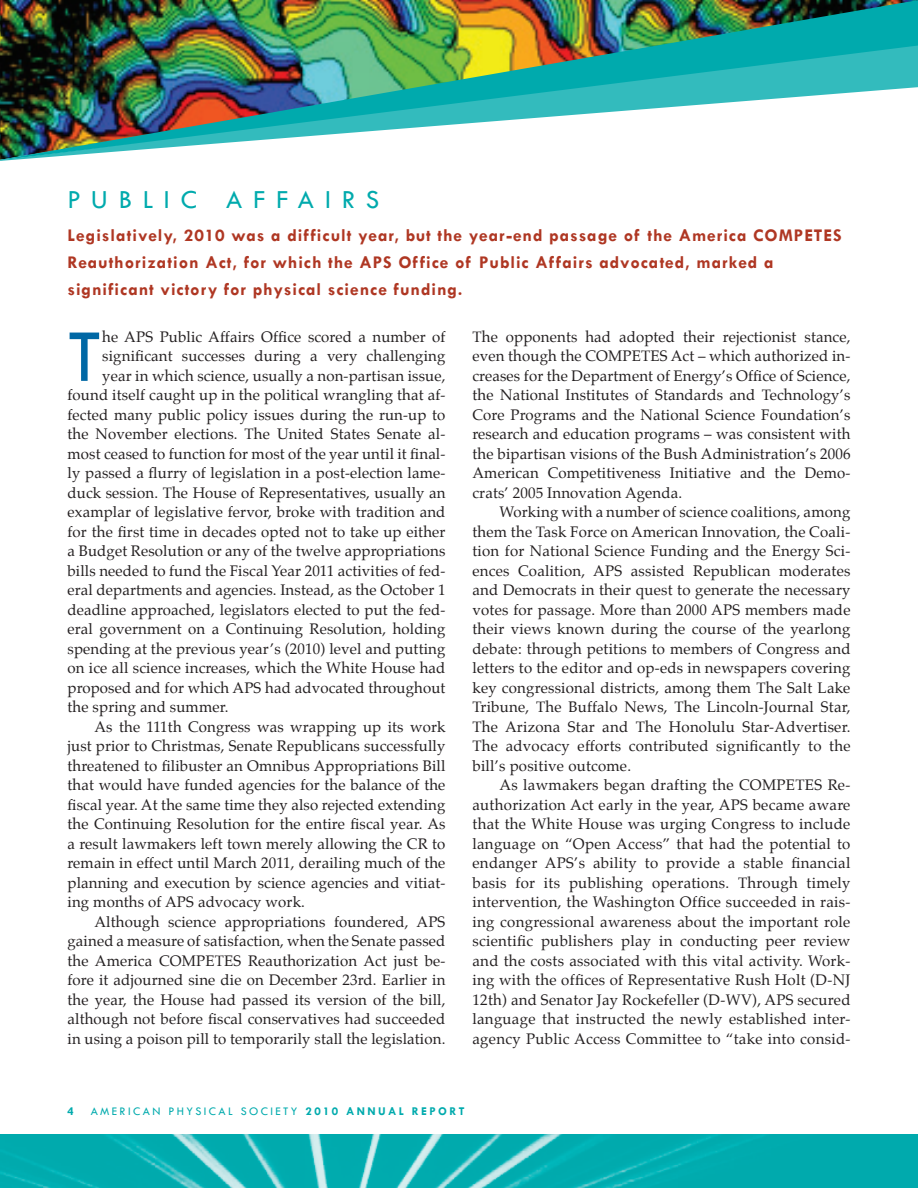
<style>
.page{position:relative;width:918px;height:1188px;background:#fff}
.page>*{position:absolute;margin:0;border:0;box-sizing:border-box;transform-origin:0 0}
.t1{font:77.7px "Tw Cen";color:#0068a5}
.t2{font:27px "Tw Cen";letter-spacing:.405em;color:#00aaad}
.t3{font:700 18px/27px "Tw Cen";letter-spacing:.05em;color:#af3723}
.t4{font:15px "Palatino";letter-spacing:.01em;color:#231f20}
.t5{font:12px "Tw Cen";letter-spacing:.2em;color:#00aaad}
.t6{font:700 12px "Tw Cen";color:#00aaad}
.s1{font-weight:700}
</style>
<div class="page">
<img style="left:0;top:1134px;width:918px;height:54px">
<img style="left:0;top:0;width:918px;height:41px">
<img style="left:0;top:41px;width:918px;height:120px">
<p class="t2" style="left:68px;top:183px;width:46px">P UBLIC</p>
<p class="t2" style="left:226px;top:183px;width:117px">AFFAIRS</p>
<p class="t3" style="left:68px;top:222px;width:776px">Legislatively, 2010 was a difficult year, but the year-end passage of the America COMPETES<br>Reauthorization Act, for which the APS Office of Public Affairs advocated, marked a significant victory for physical science funding.</p>
<p class="t1" style="left:68px;top:310px;width:31px">T</p>
<p class="t4" style="left:102px;top:324px;width:345px">he APS Public Affairs Office scored a number of</p>
<p class="t4" style="left:473px;top:324px;width:379px">The opponents had adopted their rejectionist stance,</p>
<p class="t4" style="left:473px;top:344px;width:379px">even though the COMPETES Act – which authorized in-</p>
<p class="t4" style="left:473px;top:363px;width:379px">creases for the Department of Energy’s Office of Science,</p>
<p class="t4" style="left:473px;top:383px;width:379px">the National Institutes of Standards and Technology’s</p>
<p class="t4" style="left:473px;top:402px;width:380px">Core Programs and the National Science Foundation’s</p>
<p class="t4" style="left:473px;top:422px;width:380px">research and education programs – was consistent with</p>
<p class="t4" style="left:473px;top:441px;width:380px">the bipartisan visions of the Bush Administration’s 2006</p>
<p class="t4" style="left:473px;top:461px;width:380px">American Competitiveness Initiative and the Demo-</p>
<p class="t4" style="left:473px;top:480px;width:211px">crats’ 2005 Innovation Agenda.</p>
<p class="t4" style="left:500px;top:500px;width:353px">Working with a number of science coalitions, among</p>
<p class="t4" style="left:473px;top:519px;width:379px">them the Task Force on American Innovation, the Coali-</p>
<p class="t4" style="left:473px;top:539px;width:379px">tion for National Science Funding and the Energy Sci-</p>
<p class="t4" style="left:473px;top:558px;width:379px">ences Coalition, APS assisted Republican moderates</p>
<p class="t4" style="left:473px;top:578px;width:379px">and Democrats in their quest to generate the necessary</p>
<p class="t4" style="left:473px;top:597px;width:380px">votes for passage. More than 2000 APS members made</p>
<p class="t4" style="left:473px;top:617px;width:380px">their views known during the course of the yearlong</p>
<p class="t4" style="left:473px;top:636px;width:380px">debate: through petitions to members of Congress and</p>
<p class="t4" style="left:473px;top:656px;width:379px">letters to the editor and op-eds in newspapers covering</p>
<p class="t4" style="left:473px;top:675px;width:379px">key congressional districts, among them The Salt Lake</p>
<p class="t4" style="left:473px;top:695px;width:380px">Tribune, The Buffalo News, The Lincoln-Journal Star,</p>
<p class="t4" style="left:473px;top:714px;width:380px">The Arizona Star and The Honolulu Star-Advertiser.</p>
<p class="t4" style="left:473px;top:734px;width:380px">The advocacy efforts contributed significantly to the</p>
<p class="t4" style="left:473px;top:753px;width:160px">bill’s positive outcome.</p>
<p class="t4" style="left:500px;top:773px;width:352px">As lawmakers began drafting the COMPETES Re-</p>
<p class="t4" style="left:473px;top:792px;width:380px">authorization Act early in the year, APS became aware</p>
<p class="t4" style="left:473px;top:812px;width:379px">that the White House was urging Congress to include</p>
<p class="t4" style="left:473px;top:831px;width:379px">language on “Open Access” that had the potential to</p>
<p class="t4" style="left:473px;top:851px;width:379px">endanger APS’s ability to provide a stable financial</p>
<p class="t4" style="left:473px;top:870px;width:380px">basis for its publishing operations. Through timely</p>
<p class="t4" style="left:473px;top:890px;width:380px">intervention, the Washington Office succeeded in rais-</p>
<p class="t4" style="left:473px;top:909px;width:380px">ing congressional awareness about the important role</p>
<p class="t4" style="left:473px;top:929px;width:380px">scientific publishers play in conducting peer review</p>
<p class="t4" style="left:473px;top:948px;width:379px">and the costs associated with this vital activity. Work-</p>
<p class="t4" style="left:473px;top:968px;width:379px">ing with the offices of Representative Rush Holt (D-NJ</p>
<p class="t4" style="left:473px;top:987px;width:380px">12th) and Senator Jay Rockefeller (D-WV), APS secured</p>
<p class="t4" style="left:473px;top:1007px;width:379px">language that instructed the newly established inter-</p>
<p class="t4" style="left:473px;top:1026px;width:380px">agency Public Access Committee to “take into consid-</p>
<p class="t4" style="left:102px;top:344px;width:345px">significant successes during a very challenging</p>
<p class="t4" style="left:102px;top:363px;width:345px">year in which science, usually a non-partisan issue,</p>
<p class="t4" style="left:68px;top:383px;width:380px">found itself caught up in the political wrangling that af-</p>
<p class="t4" style="left:68px;top:402px;width:379px">fected many public policy issues during the run-up to</p>
<p class="t4" style="left:68px;top:422px;width:379px">the November elections. The United States Senate al-</p>
<p class="t4" style="left:68px;top:441px;width:380px">most ceased to function for most of the year until it final-</p>
<p class="t4" style="left:68px;top:461px;width:380px">ly passed a flurry of legislation in a post-election lame-</p>
<p class="t4" style="left:68px;top:480px;width:380px">duck session. The House of Representatives, usually an</p>
<p class="t4" style="left:68px;top:500px;width:379px">examplar of legislative fervor, broke with tradition and</p>
<p class="t4" style="left:68px;top:519px;width:380px">for the first time in decades opted not to take up either</p>
<p class="t4" style="left:68px;top:539px;width:379px">a Budget Resolution or any of the twelve appropriations</p>
<p class="t4" style="left:68px;top:558px;width:380px">bills needed to fund the Fiscal Year 2011 activities of fed-</p>
<p class="t4" style="left:68px;top:578px;width:380px">eral departments and agencies. Instead, as the October 1</p>
<p class="t4" style="left:68px;top:597px;width:379px">deadline approached, legislators elected to put the fed-</p>
<p class="t4" style="left:68px;top:617px;width:379px">eral government on a Continuing Resolution, holding</p>
<p class="t4" style="left:68px;top:636px;width:379px">spending at the previous year’s (2010) level and putting</p>
<p class="t4" style="left:68px;top:656px;width:379px">on ice all science increases, which the White House had</p>
<p class="t4" style="left:68px;top:675px;width:380px">proposed and for which APS had advocated throughout</p>
<p class="t4" style="left:68px;top:695px;width:162px">the spring and summer.</p>
<p class="t4" style="left:95px;top:714px;width:353px">As the 111th Congress was wrapping up its work</p>
<p class="t4" style="left:68px;top:734px;width:380px">just prior to Christmas, Senate Republicans successfully</p>
<p class="t4" style="left:68px;top:753px;width:379px">threatened to filibuster an Omnibus Appropriations Bill</p>
<p class="t4" style="left:68px;top:773px;width:379px">that would have funded agencies for the balance of the</p>
<p class="t4" style="left:68px;top:792px;width:380px">fiscal year. At the same time they also rejected extending</p>
<p class="t4" style="left:68px;top:812px;width:380px">the Continuing Resolution for the entire fiscal year. As</p>
<p class="t4" style="left:68px;top:831px;width:379px">a result lawmakers left town merely allowing the CR to</p>
<p class="t4" style="left:68px;top:851px;width:379px">remain in effect until March 2011, derailing much of the</p>
<p class="t4" style="left:68px;top:870px;width:380px">planning and execution by science agencies and vitiat-</p>
<p class="t4" style="left:68px;top:890px;width:239px">ing months of APS advocacy work.</p>
<p class="t4" style="left:95px;top:909px;width:352px">Although science appropriations foundered, APS</p>
<p class="t4" style="left:68px;top:929px;width:379px">gained a measure of satisfaction, when the Senate passed</p>
<p class="t4" style="left:68px;top:948px;width:380px">the America COMPETES Reauthorization Act just be-</p>
<p class="t4" style="left:68px;top:968px;width:380px">fore it adjourned sine die on December 23rd. Earlier in</p>
<p class="t4" style="left:68px;top:987px;width:380px">the year, the House had passed its version of the bill,</p>
<p class="t4" style="left:68px;top:1007px;width:379px">although not before fiscal conservatives had succeeded</p>
<p class="t4" style="left:68px;top:1026px;width:379px">in using a poison pill to temporarily stall the legislation.</p>
<p class="t6" style="left:68px;top:1104px;width:8px">4</p>
<p class="t5" style="left:91px;top:1104px;width:367px">AMERICAN PHYSICAL SOCIETY <span class="s1">2010 Annua l Rep ort</span></p>
</div>
